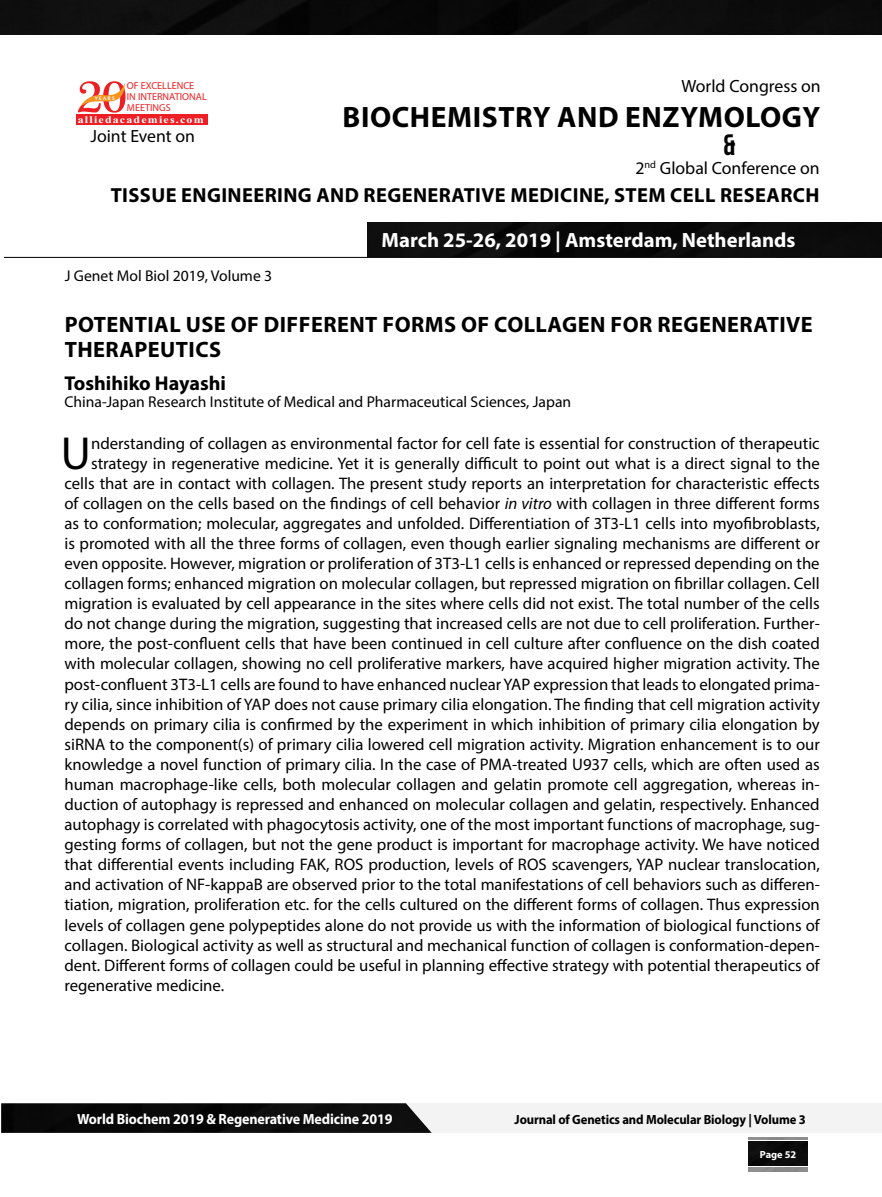
<style>
.page{position:relative;width:882px;height:1197px;background:#fff}
.page>*{position:absolute;margin:0;border:0;box-sizing:border-box;transform-origin:0 0}
.t1{font:46.55px "Myriad Pro";color:#000}
.t2{font:700 29.57px "Myriad Pro";letter-spacing:.02em;color:#000}
.t3{font:29.57px "Bebas Neue";color:#000}
.t4{font:700 22.4px/24.5px "Myriad Pro";letter-spacing:.02em;color:#000}
.t5{font:700 20.65px "Myriad Pro";color:#fff}
.t6{font:700 20.47px "Myriad Pro";letter-spacing:.02em;color:#000}
.t7{font:700 20.12px "Myriad Pro";color:#000}
.t8{font:17.68px "Myriad Pro";color:#000}
.t9{font:16.8px "Myriad Pro";color:#000}
.t10{font:15.58px "Myriad Pro";color:#000}
.t11{font:700 14.88px "Myriad Pro";letter-spacing:-.01em;color:#fff;scale:.95 1}
.t12{font:700 13.3px "Myriad Pro";letter-spacing:-.01em;color:#000;scale:.95 1}
.t13{font:700 10.33px "Myriad Pro";color:#fff}
.t14{font:10.15px/10.8px "Myriad Pro";color:#ed1f24}
.t15{font:700 10.15px "Times New Roman";letter-spacing:.1em;color:#fff;scale:1.18 1}
.t16{font:5.25px "Oregon LDO Black";letter-spacing:.24em;color:#fff;scale:1.06 1}
.s1{font-style:italic}
</style>
<div class="page">
<div style="left:748px;top:1141px;width:60px;height:25px;background:#0c0c0c"></div>
<hr style="left:748px;top:1137px;width:60px;height:3px;background:#000">
<img style="left:1px;top:1103px;width:431px;height:30px">
<div style="left:367px;top:222px;width:515px;height:35px;background:#0c0c0c"></div>
<div style="left:77px;top:114px;width:131px;height:11px;background:#ed1f24"></div>
<svg style="left:78px;top:81px;width:48px;height:32px"></svg>
<hr style="left:4px;top:257px;width:878px;height:1px;background:#000">
<div style="left:0;top:0;width:882px;height:35px;background:#0d0d0d"></div>
<p class="t14" style="left:127px;top:80px;width:81px">OF EXCELLENCE<br>IN INTERNATIONAL<br>MEETINGS</p>
<p class="t15" style="left:78px;top:112px;width:108px">alliedacademies.com</p>
<p class="t16" style="left:95px;top:95px;width:20px">YEARS</p>
<p class="t8" style="left:91px;top:125px;width:106px">Joint Event on</p>
<p class="t8" style="left:681px;top:75px;width:141px">World Congress on</p>
<h2 class="t2" style="left:343px;top:97px;width:479px">BIOCHEMISTRY AND ENZYMOLOGY</h2>
<h2 class="t3" style="left:723px;top:128px;width:14px">&amp;</h2>
<p class="t8" style="left:635px;top:157px;width:186px">2<sup>nd</sup> Global Conference on</p>
<p class="t6" style="left:111px;top:182px;width:710px">TISSUE ENGINEERING AND REGENERATIVE MEDICINE, STEM CELL RESEARCH</p>
<p class="t10" style="left:65px;top:266px;width:209px">J Genet Mol Biol 2019, Volume 3</p>
<p class="t5" style="left:382px;top:227px;width:415px">March 25-26, 2019 | Amsterdam, Netherlands</p>
<h3 class="t4" style="left:65px;top:312px;width:750px">POTENTIAL USE OF DIFFERENT FORMS OF COLLAGEN FOR REGENERATIVE<br>THERAPEUTICS</h3>
<p class="t7" style="left:64px;top:370px;width:163px">Toshihiko Hayashi</p>
<p class="t10" style="left:64px;top:393px;width:508px">China-Japan Research Institute of Medical and Pharmaceutical Sciences, Japan</p>
<h1 class="t1" style="left:61px;top:424px;width:32px">U</h1>
<p class="t9" style="left:91px;top:433px;width:730px">nderstanding of collagen as environmental factor for cell fate is essential for construction of therapeutic</p>
<p class="t9" style="left:91px;top:453px;width:730px">strategy in regenerative medicine. Yet it is generally difficult to point out what is a direct signal to the</p>
<p class="t9" style="left:64px;top:473px;width:757px">cells that are in contact with collagen. The present study reports an interpretation for characteristic effects</p>
<p class="t9" style="left:64px;top:493px;width:757px">of collagen on the cells based on the findings of cell behavior <span class="s1">in vitro</span> with collagen in three different forms</p>
<p class="t9" style="left:64px;top:513px;width:757px">as to conformation; molecular, aggregates and unfolded. Differentiation of 3T3-L1 cells into myofibroblasts,</p>
<p class="t9" style="left:64px;top:533px;width:757px">is promoted with all the three forms of collagen, even though earlier signaling mechanisms are different or</p>
<p class="t9" style="left:64px;top:553px;width:757px">even opposite. However, migration or proliferation of 3T3-L1 cells is enhanced or repressed depending on the</p>
<p class="t9" style="left:64px;top:573px;width:757px">collagen forms; enhanced migration on molecular collagen, but repressed migration on fibrillar collagen. Cell</p>
<p class="t9" style="left:64px;top:593px;width:757px">migration is evaluated by cell appearance in the sites where cells did not exist. The total number of the cells</p>
<p class="t9" style="left:64px;top:613px;width:757px">do not change during the migration, suggesting that increased cells are not due to cell proliferation. Further-</p>
<p class="t9" style="left:64px;top:633px;width:757px">more, the post-confluent cells that have been continued in cell culture after confluence on the dish coated</p>
<p class="t9" style="left:64px;top:654px;width:757px">with molecular collagen, showing no cell proliferative markers, have acquired higher migration activity. The</p>
<p class="t9" style="left:64px;top:674px;width:757px">post-confluent 3T3-L1 cells are found to have enhanced nuclear YAP expression that leads to elongated prima-</p>
<p class="t9" style="left:64px;top:694px;width:757px">ry cilia, since inhibition of YAP does not cause primary cilia elongation. The finding that cell migration activity</p>
<p class="t9" style="left:64px;top:714px;width:757px">depends on primary cilia is confirmed by the experiment in which inhibition of primary cilia elongation by</p>
<p class="t9" style="left:64px;top:734px;width:757px">siRNA to the component(s) of primary cilia lowered cell migration activity. Migration enhancement is to our</p>
<p class="t9" style="left:64px;top:754px;width:757px">knowledge a novel function of primary cilia. In the case of PMA-treated U937 cells, which are often used as</p>
<p class="t9" style="left:64px;top:774px;width:757px">human macrophage-like cells, both molecular collagen and gelatin promote cell aggregation, whereas in-</p>
<p class="t9" style="left:64px;top:794px;width:757px">duction of autophagy is repressed and enhanced on molecular collagen and gelatin, respectively. Enhanced</p>
<p class="t9" style="left:64px;top:814px;width:757px">autophagy is correlated with phagocytosis activity, one of the most important functions of macrophage, sug-</p>
<p class="t9" style="left:64px;top:834px;width:757px">gesting forms of collagen, but not the gene product is important for macrophage activity. We have noticed</p>
<p class="t9" style="left:64px;top:854px;width:757px">that differential events including FAK, ROS production, levels of ROS scavengers, YAP nuclear translocation,</p>
<p class="t9" style="left:64px;top:874px;width:757px">and activation of NF-kappaB are observed prior to the total manifestations of cell behaviors such as differen-</p>
<p class="t9" style="left:64px;top:894px;width:757px">tiation, migration, proliferation etc. for the cells cultured on the different forms of collagen. Thus expression</p>
<p class="t9" style="left:64px;top:915px;width:757px">levels of collagen gene polypeptides alone do not provide us with the information of biological functions of</p>
<p class="t9" style="left:64px;top:935px;width:757px">collagen. Biological activity as well as structural and mechanical function of collagen is conformation-depen-</p>
<p class="t9" style="left:64px;top:955px;width:757px">dent. Different forms of collagen could be useful in planning effective strategy with potential therapeutics of</p>
<p class="t9" style="left:64px;top:975px;width:161px">regenerative medicine.</p>
<p class="t11" style="left:77px;top:1109px;width:333px">World Biochem 2019 &amp; Regenerative Medicine 2019</p>
<p class="t12" style="left:515px;top:1110px;width:308px">Journal of Genetics and Molecular Biology | Volume 3</p>
<p class="t13" style="left:760px;top:1148px;width:38px">Page 52</p>
</div>
